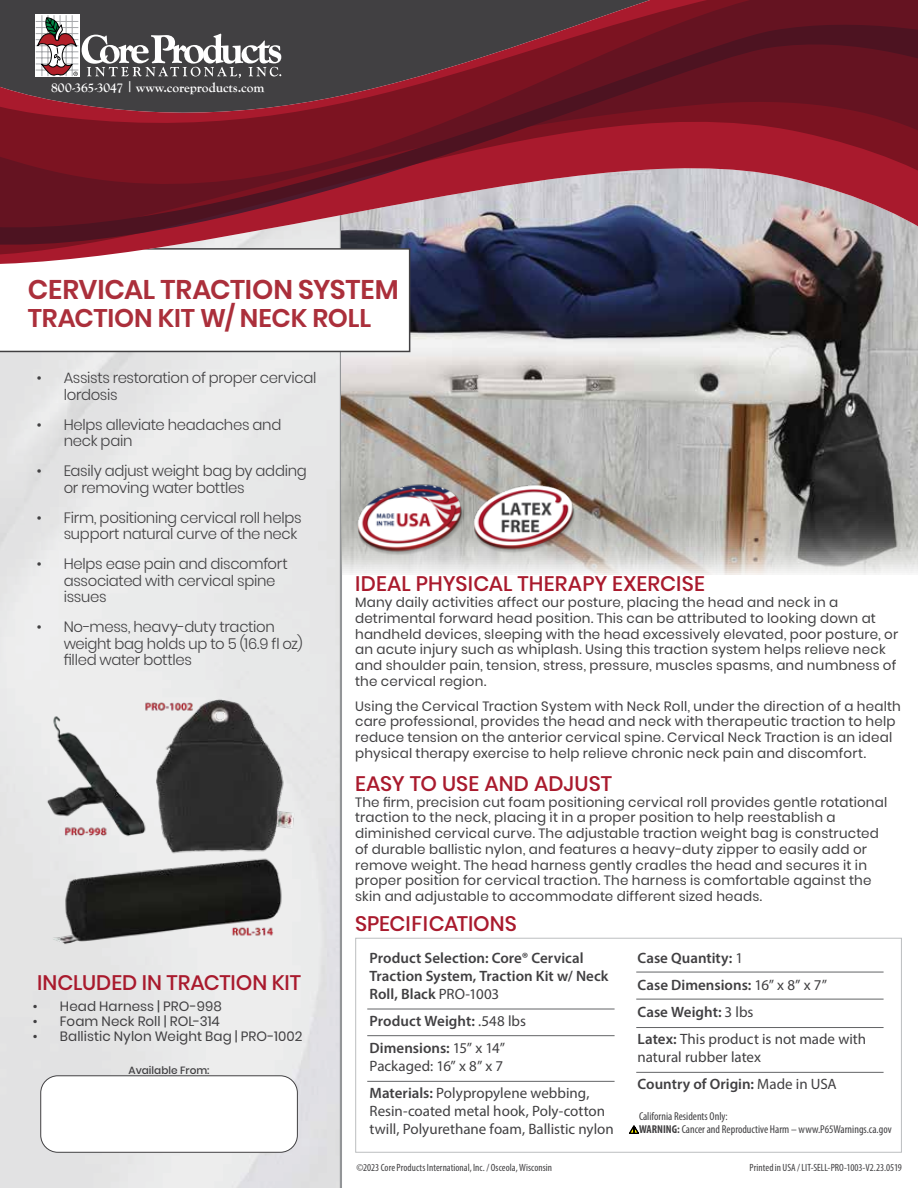
<style>
.page{position:relative;width:918px;height:1188px;background:#fff}
.page>*{position:absolute;margin:0;border:0;box-sizing:border-box;transform-origin:0 0}
.t1{font:600 27px "Poppins";letter-spacing:-.01em;color:#ab2f3b}
.t2{font:600 25.5px "Poppins";letter-spacing:-.01em;color:#ab2f3b}
.t3{font:500 21px "Poppins";letter-spacing:.005em;color:#a91a2d}
.t4{font:300 15px/16.5px "Poppins";letter-spacing:-.02em;color:#414042}
.t5{font:600 15px/27px "Myriad Pro";color:#414042}
.t6{font:15px/27px "Myriad Pro";color:#414042}
.t7{font:13.5px/15.8px "Poppins";letter-spacing:.015em;color:#414042}
.t8{font:700 13.5px "Goudy Old Style T";color:#fff}
.t9{font:condensed 11.4px/13.6px "Myriad Pro";color:#414042}
.t10{font:condensed 10.5px "Myriad Pro";letter-spacing:.005em;color:#414042}
.t11{font:500 10.5px "Poppins";color:#414042}
.s1{font-weight:400}
.s2{font-weight:600}
.s3{font-weight:700}
</style>
<div class="page">
<div style="left:0;top:418px;width:339px;height:770px;background:#e7e8e8"></div>
<div style="left:41px;top:1076px;width:256px;height:76px;background:#fff;border-radius:17px"></div>
<div style="left:40px;top:1075px;width:258px;height:78px;border:1px solid #414042;border-radius:17px"></div>
<img style="left:342px;top:418px;width:576px;height:156px">
<svg style="left:0;top:390px;width:918px;height:28px;background:#bfbdba"></svg>
<svg style="left:0;top:382px;width:918px;height:8px;background:#ceccca"></svg>
<svg style="left:0;top:245px;width:918px;height:137px"></svg>
<svg style="left:0;top:0;width:918px;height:245px;background:#7a3642"></svg>
<div style="left:35px;top:15px;width:44px;height:62px;background:#fff"></div>
<hr style="left:36px;top:21px;width:42px;height:1px;background:#a7a9ac">
<hr style="left:36px;top:27px;width:42px;height:1px;background:#a7a9ac">
<hr style="left:36px;top:33px;width:42px;height:1px;background:#a7a9ac">
<hr style="left:36px;top:39px;width:42px;height:1px;background:#a7a9ac">
<hr style="left:36px;top:46px;width:42px;height:1px;background:#a7a9ac">
<hr style="left:36px;top:52px;width:42px;height:1px;background:#a7a9ac">
<hr style="left:36px;top:58px;width:42px;height:1px;background:#a7a9ac">
<hr style="left:36px;top:64px;width:42px;height:1px;background:#a7a9ac">
<hr style="left:36px;top:70px;width:42px;height:1px;background:#a7a9ac">
<hr style="left:72px;top:15px;width:1px;height:61px;background:#a7a9ac">
<hr style="left:66px;top:15px;width:1px;height:61px;background:#a7a9ac">
<hr style="left:60px;top:15px;width:1px;height:61px;background:#a7a9ac">
<hr style="left:54px;top:15px;width:1px;height:61px;background:#a7a9ac">
<hr style="left:48px;top:15px;width:1px;height:61px;background:#a7a9ac">
<hr style="left:42px;top:15px;width:1px;height:61px;background:#a7a9ac">
<svg style="left:37px;top:17px;width:244px;height:61px"></svg>
<img style="left:37px;top:688px;width:265px;height:269px">
<div style="left:355px;top:938px;width:547px;height:215px;border:1px solid #bcbec0"></div>
<hr style="left:367px;top:1009px;width:248px;height:1px;background:#636466">
<hr style="left:367px;top:1035px;width:248px;height:1px;background:#636466">
<hr style="left:636px;top:972px;width:248px;height:1px;background:#636466">
<hr style="left:367px;top:1081px;width:248px;height:1px;background:#636466">
<hr style="left:636px;top:999px;width:248px;height:1px;background:#636466">
<hr style="left:636px;top:1027px;width:248px;height:1px;background:#636466">
<hr style="left:636px;top:1072px;width:248px;height:1px;background:#636466">
<svg style="left:629px;top:1125px;width:10px;height:9px"></svg>
<img style="left:355px;top:479px;width:108px;height:75px">
<img style="left:470px;top:479px;width:108px;height:75px">
<p class="t8" style="left:51px;top:79px;width:215px">800-365-3047 | www.coreproducts.com</p>
<h1 class="t1" style="left:28px;top:274px;width:372px">CERVICAL TRACTION SYSTEM</h1>
<h2 class="t2" style="left:28px;top:303px;width:345px">TRACTION KIT W/ NECK ROLL</h2>
<p class="t4" style="left:64px;top:370px;width:254px;text-indent:-27px">• Assists restoration of proper cervical lordosis</p>
<p class="t4" style="left:64px;top:416px;width:219px;text-indent:-27px">• Helps alleviate headaches and neck pain</p>
<p class="t4" style="left:64px;top:463px;width:245px;text-indent:-27px">• Easily adjust weight bag by adding or removing water bottles</p>
<p class="t4" style="left:37px;top:509px;width:266px;text-align:right">• Firm, positioning cervical roll helps support natural curve of the neck</p>
<p class="t4" style="left:64px;top:556px;width:226px;text-indent:-27px">• Helps ease pain and discomfort associated with cervical spine issues</p>
<p class="t4" style="left:64px;top:619px;width:241px;text-indent:-27px">• No-mess, heavy-duty traction weight bag holds up to 5 (16.9 fl oz) filled water bottles</p>
<h3 class="t3" style="left:37px;top:971px;width:265px">INCLUDED IN TRACTION KIT</h3>
<p class="t7" style="left:33px;top:999px;width:190px">• Head Harness | PRO-998</p>
<p class="t7" style="left:33px;top:1014px;width:189px">• Foam Neck Roll | ROL-314</p>
<p class="t7" style="left:33px;top:1029px;width:271px">• Ballistic Nylon Weight Bag | PRO-1002</p>
<p class="t11" style="left:129px;top:1064px;width:83px">Available From:</p>
<h3 class="t3" style="left:355px;top:572px;width:351px">IDEAL PHYSICAL THERAPY EXERCISE</h3>
<p class="t7" style="left:355px;top:595px;width:545px">Many daily activities affect our posture, placing the head and neck in a detrimental forward head position. This can be attributed to looking down at handheld devices, sleeping with the head excessively elevated, poor posture, or an acute injury such as whiplash. Using this traction system helps relieve neck and shoulder pain, tension, stress, pressure, muscles spasms, and numbness of the cervical region.</p>
<p class="t7" style="left:355px;top:698px;width:547px">Using the Cervical Traction System with Neck Roll, under the direction of a health care professional, provides the head and neck with therapeutic traction to help reduce tension on the anterior cervical spine. Cervical Neck Traction is an ideal physical therapy exercise to help relieve chronic neck pain and discomfort.</p>
<h3 class="t3" style="left:355px;top:771px;width:259px">EASY TO USE AND ADJUST</h3>
<p class="t7" style="left:355px;top:794px;width:534px">The firm, precision cut foam positioning cervical roll provides gentle rotational traction to the neck, placing it in a proper position to help reestablish a diminished cervical curve. The adjustable traction weight bag is constructed of durable ballistic nylon, and features a heavy-duty zipper to easily add or remove weight. The head harness gently cradles the head and secures it in proper position for cervical traction. The harness is comfortable against the skin and adjustable to accommodate different sized heads.</p>
<h3 class="t3" style="left:355px;top:912px;width:163px">SPECIFICATIONS</h3>
<p class="t5" style="left:370px;top:949px;width:240px;line-height:18px">Product Selection: Core® Cervical<br>Traction System, Traction Kit w/ Neck<br>Roll, Black <span class="s1">PRO-1003</span></p>
<p class="t5" style="left:370px;top:1007px;width:158px">Product Weight: <span class="s1">.548 lbs<br></span>Dimensions: <span class="s1">15” x 14”</span></p>
<p class="t6" style="left:370px;top:1053px;width:221px">Packaged: 16” x 8” x 7<br><span class="s2">Materials:</span> Polypropylene webbing,</p>
<p class="t6" style="left:370px;top:1102px;width:246px;line-height:18px">Resin-coated metal hook, Poly-cotton twill, Polyurethane foam, Ballistic nylon</p>
<p class="t5" style="left:638px;top:944px;width:230px">Case Quantity: <span class="s1">1<br></span>Case Dimensions: <span class="s1">16” x 8” x 7”<br></span>Case Weight: <span class="s1">3 lbs<br></span>Latex: <span class="s1">This product is not made with</span></p>
<p class="t6" style="left:638px;top:1044px;width:201px">natural rubber latex<br><span class="s2">Country of Origin:</span> Made in USA</p>
<p class="t9" style="left:639px;top:1109px;width:254px">California Residents Only:<br><span class="s3">WARNING:</span> Cancer and Reproductive Harm – www.P65Warnings.ca.gov</p>
<p class="t10" style="left:356px;top:1162px;width:197px">©2023 Core Products International, Inc. / Osceola, Wisconsin</p>
<p class="t10" style="left:750px;top:1162px;width:154px">Printed in USA / LIT-SELL-PRO-1003-V2.23.0519</p>
</div>
